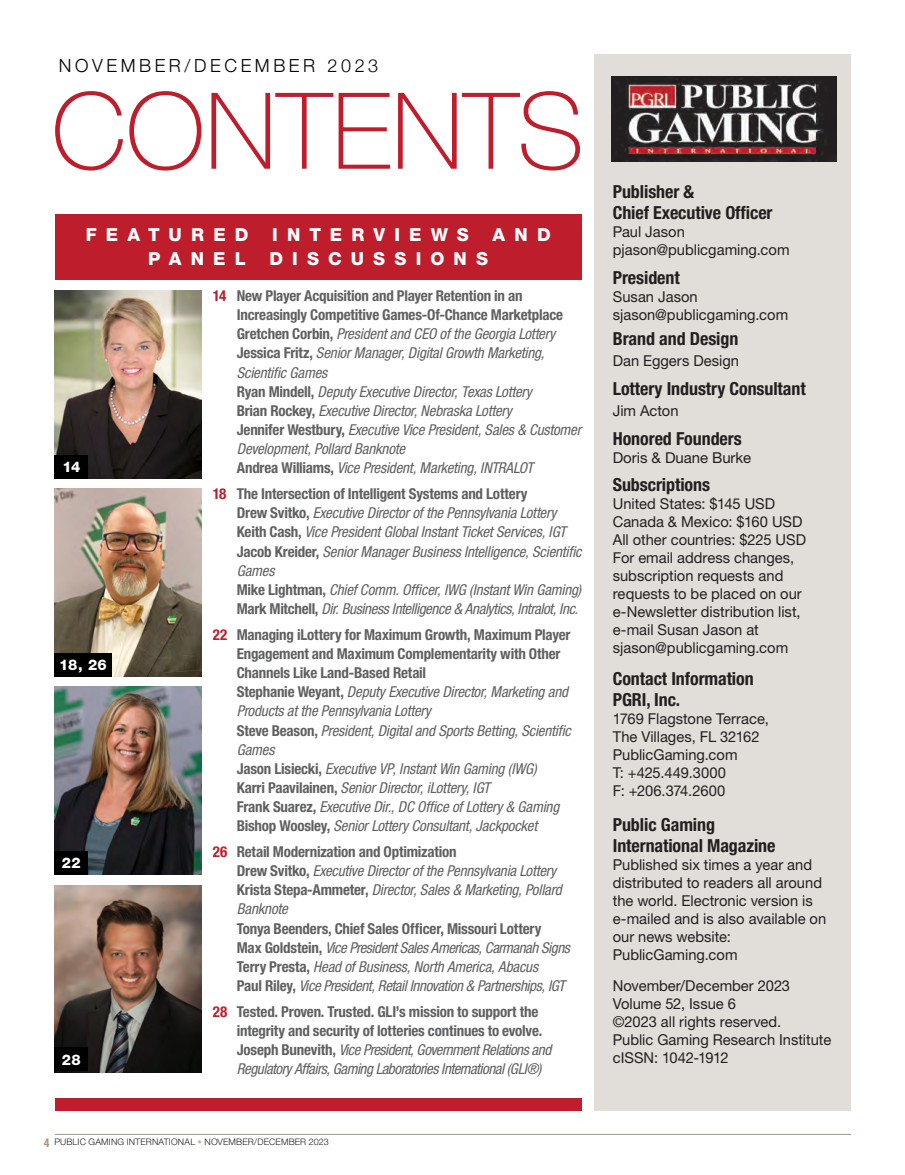
<style>
.page{position:relative;width:905px;height:1175px;background:#fff}
.page>*{position:absolute;margin:0;border:0;box-sizing:border-box;transform-origin:0 0}
.t1{font:100 106.2px "Helvetica Neue";color:#be1d2c}
.Body_Intro_Copy_Sans-Paragraph_-_light{font:700 condensed 18px "Helvetica Neue LT Std";letter-spacing:-.005em;color:#231f20}
.t2{font:800 18px "Helvetica Neue LT Std";letter-spacing:.51em;color:#fff}
.t3{font:300 18px "Helvetica Neue";letter-spacing:.2em;color:#000}
.t4{font:italic condensed 15px/19.2px "Helvetica Neue LT Std";letter-spacing:-.015em;color:#5f6062}
.Body_Intro_Copy_Sans-Paragraph_-_light-2{font:15px "Helvetica Neue LT Std";color:#231f20}
.t5{font:700 condensed 15px/19.2px "Helvetica Neue LT Std";letter-spacing:-.015em;color:#5f6062}
.t6{font:800 14.7px "Helvetica Neue LT Std";letter-spacing:.025em;color:#fff}
.t7{font:300 9px "Helvetica Neue LT Std";letter-spacing:.015em;color:#231f20}
.s1{font-weight:700;font-style:normal;color:#be1d2c}
.s2{font-weight:700;font-style:normal}
.s3{color:#be1d2c}
.s4{font-weight:400;font-style:italic}
.s5{font-weight:700;font-stretch:condensed;font-size:12px;color:#a19689}
.s6{color:#beb6ad}
</style>
<div class="page">
<hr style="left:55px;top:1134px;width:795px;height:1px;background:#a19689">
<div style="left:594px;top:54px;width:256px;height:1056px;background:#e1ded9"></div>
<img style="left:611px;top:76px;width:225px;height:86px">
<div style="left:55px;top:1098px;width:526px;height:12px;background:#be1d2c"></div>
<div style="left:55px;top:214px;width:527px;height:65px;background:#be1d2c"></div>
<img style="left:54px;top:290px;width:147px;height:188px">
<img style="left:54px;top:488px;width:147px;height:188px">
<img style="left:54px;top:686px;width:147px;height:188px">
<img style="left:54px;top:885px;width:147px;height:187px">
<div style="left:54px;top:455px;width:34px;height:23px;background:#000"></div>
<div style="left:54px;top:653px;width:58px;height:23px;background:#000"></div>
<div style="left:54px;top:851px;width:34px;height:23px;background:#000"></div>
<div style="left:54px;top:1047px;width:34px;height:24px;background:#000"></div>
<p class="t3" style="left:59px;top:51px;width:321px">NOVEMBER/DECEMBER 2023</p>
<p class="t1" style="left:51px;top:50px;width:534px">CONTENTS</p>
<p class="t2" style="left:86px;top:224px;width:164px">FEATURED</p>
<p class="t2" style="left:272px;top:224px;width:198px">INTERVIEWS</p>
<p class="t2" style="left:492px;top:224px;width:60px">AND</p>
<p class="t2" style="left:148px;top:248px;width:99px">PANEL</p>
<p class="t2" style="left:269px;top:248px;width:220px">DISCUSSIONS</p>
<p class="t6" style="left:62px;top:458px;width:20px">14</p>
<p class="t6" style="left:59px;top:656px;width:49px">18, 26</p>
<p class="t6" style="left:62px;top:854px;width:20px">22</p>
<p class="t6" style="left:62px;top:1050px;width:20px">28</p>
<p class="t4" style="left:237px;top:286px;width:346px;text-indent:-24px"><span class="s1">14</span> <span class="s2">New Player Acquisition and Player Retention in an Increasingly Competitive Games-Of-Chance Marketplace Gretchen Corbin,</span> President and CEO of the Georgia Lottery <span class="s2">Jessica Fritz,</span> Senior Manager, Digital Growth Marketing, Scientific Games<br><span class="s2">Ryan Mindell,</span> Deputy Executive Director, Texas Lottery<br><span class="s2">Brian Rockey,</span> Executive Director, Nebraska Lottery<br><span class="s2">Jennifer Westbury,</span> Executive Vice President, Sales &amp; Customer Development, Pollard Banknote<br><span class="s2">Andrea Williams,</span> Vice President, Marketing, INTRALOT</p>
<p class="t4" style="left:237px;top:484px;width:346px;text-indent:-24px"><span class="s1">18</span> <span class="s2">The Intersection of Intelligent Systems and Lottery<br>Drew Svitko,</span> Executive Director of the Pennsylvania Lottery <span class="s2">Keith Cash,</span> Vice President Global Instant Ticket Services, IGT <span class="s2">Jacob Kreider,</span> Senior Manager Business Intelligence, Scientific Games<br><span class="s2">Mike Lightman,</span> Chief Comm. Officer, IWG (Instant Win Gaming)<br><span class="s2">Mark Mitchell,</span> Dir. Business Intelligence &amp; Analytics, Intralot, Inc.</p>
<p class="t4" style="left:237px;top:625px;width:335px;text-indent:-24px"><span class="s1">22</span> <span class="s2">Managing iLottery for Maximum Growth, Maximum Player Engagement and Maximum Complementarity with Other Channels Like Land-Based Retail<br>Stephanie Weyant,</span> Deputy Executive Director, Marketing and Products at the Pennsylvania Lottery<br><span class="s2">Steve Beason,</span> President, Digital and Sports Betting, Scientific Games<br><span class="s2">Jason Lisiecki,</span> Executive VP, Instant Win Gaming (IWG)<br><span class="s2">Karri Paavilainen,</span> Senior Director, iLottery, IGT<br><span class="s2">Frank Suarez,</span> Executive Dir., DC Office of Lottery &amp; Gaming <span class="s2">Bishop Woosley,</span> Senior Lottery Consultant, Jackpocket</p>
<p class="t4" style="left:237px;top:842px;width:335px;text-indent:-24px"><span class="s1">26</span> <span class="s2">Retail Modernization and Optimization<br>Drew Svitko,</span> Executive Director of the Pennsylvania Lottery <span class="s2">Krista Stepa-Ammeter,</span> Director, Sales &amp; Marketing, Pollard Banknote<br><span class="s2">Tonya Beenders, Chief Sales Officer, Missouri Lottery Max Goldstein,</span> Vice President Sales Americas, Carmanah Signs <span class="s2">Terry Presta,</span> Head of Business, North America, Abacus<br><span class="s2">Paul Riley,</span> Vice President, Retail Innovation &amp; Partnerships, IGT</p>
<p class="t5" style="left:237px;top:1001px;width:316px;text-indent:-24px"><span class="s3">28</span> Tested. Proven. Trusted. GLI’s mission to support the integrity and security of lotteries continues to evolve.<br>Joseph Bunevith, <span class="s4">Vice President, Government Relations and Regulatory Affairs, Gaming Laboratories International (GLI®)</span></p>
<p class="t7" style="left:44px;top:1135px;width:286px"><span class="s5">4</span> PUBLIC GAMING INTERNATIONAL <span class="s6">•</span> NOVEMBER/DECEMBER 2023</p>
<p class="Body_Intro_Copy_Sans-Paragraph_-_light" style="left:612px;top:181px;width:83px">Publisher &amp;</p>
<p class="Body_Intro_Copy_Sans-Paragraph_-_light" style="left:612px;top:202px;width:161px">Chief Executive Officer</p>
<p class="Body_Intro_Copy_Sans-Paragraph_-_light-2" style="left:612px;top:223px;width:74px">Paul Jason</p>
<p class="Body_Intro_Copy_Sans-Paragraph_-_light-2" style="left:612px;top:241px;width:178px">pjason@publicgaming.com</p>
<p class="Body_Intro_Copy_Sans-Paragraph_-_light" style="left:612px;top:267px;width:68px">President</p>
<p class="Body_Intro_Copy_Sans-Paragraph_-_light-2" style="left:612px;top:288px;width:86px">Susan Jason</p>
<p class="Body_Intro_Copy_Sans-Paragraph_-_light-2" style="left:612px;top:306px;width:177px">sjason@publicgaming.com</p>
<p class="Body_Intro_Copy_Sans-Paragraph_-_light" style="left:612px;top:327px;width:127px">Brand and Design</p>
<p class="Body_Intro_Copy_Sans-Paragraph_-_light-2" style="left:612px;top:351px;width:128px">Dan Eggers Design</p>
<p class="Body_Intro_Copy_Sans-Paragraph_-_light" style="left:612px;top:377px;width:194px">Lottery Industry Consultant</p>
<p class="Body_Intro_Copy_Sans-Paragraph_-_light-2" style="left:612px;top:401px;width:67px">Jim Acton</p>
<p class="Body_Intro_Copy_Sans-Paragraph_-_light" style="left:612px;top:427px;width:130px">Honored Founders</p>
<p class="Body_Intro_Copy_Sans-Paragraph_-_light-2" style="left:612px;top:448px;width:140px">Doris &amp; Duane Burke</p>
<p class="Body_Intro_Copy_Sans-Paragraph_-_light" style="left:612px;top:474px;width:99px">Subscriptions</p>
<p class="Body_Intro_Copy_Sans-Paragraph_-_light-2" style="left:612px;top:495px;width:164px">United States: $145 USD</p>
<p class="Body_Intro_Copy_Sans-Paragraph_-_light-2" style="left:612px;top:513px;width:191px">Canada &amp; Mexico: $160 USD</p>
<p class="Body_Intro_Copy_Sans-Paragraph_-_light-2" style="left:612px;top:531px;width:195px">All other countries: $225 USD</p>
<p class="Body_Intro_Copy_Sans-Paragraph_-_light-2" style="left:612px;top:549px;width:183px">For email address changes,</p>
<p class="Body_Intro_Copy_Sans-Paragraph_-_light-2" style="left:612px;top:567px;width:172px">subscription requests and</p>
<p class="Body_Intro_Copy_Sans-Paragraph_-_light-2" style="left:612px;top:585px;width:190px">requests to be placed on our</p>
<p class="Body_Intro_Copy_Sans-Paragraph_-_light-2" style="left:612px;top:603px;width:189px">e-Newsletter distribution list,</p>
<p class="Body_Intro_Copy_Sans-Paragraph_-_light-2" style="left:612px;top:621px;width:148px">e-mail Susan Jason at</p>
<p class="Body_Intro_Copy_Sans-Paragraph_-_light-2" style="left:612px;top:639px;width:177px">sjason@publicgaming.com</p>
<p class="Body_Intro_Copy_Sans-Paragraph_-_light" style="left:612px;top:668px;width:142px">Contact Information</p>
<p class="Body_Intro_Copy_Sans-Paragraph_-_light" style="left:612px;top:689px;width:69px">PGRI, Inc.</p>
<p class="Body_Intro_Copy_Sans-Paragraph_-_light-2" style="left:612px;top:710px;width:158px">1769 Flagstone Terrace,</p>
<p class="Body_Intro_Copy_Sans-Paragraph_-_light-2" style="left:612px;top:728px;width:148px">The Villages, FL 32162</p>
<p class="Body_Intro_Copy_Sans-Paragraph_-_light-2" style="left:612px;top:746px;width:126px">PublicGaming.com</p>
<p class="Body_Intro_Copy_Sans-Paragraph_-_light-2" style="left:612px;top:764px;width:115px">T: +425.449.3000</p>
<p class="Body_Intro_Copy_Sans-Paragraph_-_light-2" style="left:612px;top:782px;width:114px">F: +206.374.2600</p>
<p class="Body_Intro_Copy_Sans-Paragraph_-_light" style="left:612px;top:813px;width:104px">Public Gaming</p>
<p class="Body_Intro_Copy_Sans-Paragraph_-_light" style="left:612px;top:834px;width:164px">International Magazine</p>
<p class="Body_Intro_Copy_Sans-Paragraph_-_light-2" style="left:612px;top:855px;width:201px">Published six times a year and</p>
<p class="Body_Intro_Copy_Sans-Paragraph_-_light-2" style="left:612px;top:873px;width:211px">distributed to readers all around</p>
<p class="Body_Intro_Copy_Sans-Paragraph_-_light-2" style="left:612px;top:891px;width:201px">the world. Electronic version is</p>
<p class="Body_Intro_Copy_Sans-Paragraph_-_light-2" style="left:612px;top:909px;width:215px">e-mailed and is also available on</p>
<p class="Body_Intro_Copy_Sans-Paragraph_-_light-2" style="left:612px;top:927px;width:119px">our news website:</p>
<p class="Body_Intro_Copy_Sans-Paragraph_-_light-2" style="left:612px;top:945px;width:126px">PublicGaming.com</p>
<p class="Body_Intro_Copy_Sans-Paragraph_-_light-2" style="left:612px;top:977px;width:179px">November/December 2023</p>
<p class="Body_Intro_Copy_Sans-Paragraph_-_light-2" style="left:612px;top:995px;width:125px">Volume 52, Issue 6</p>
<p class="Body_Intro_Copy_Sans-Paragraph_-_light-2" style="left:612px;top:1013px;width:170px">©2023 all rights reserved.</p>
<p class="Body_Intro_Copy_Sans-Paragraph_-_light-2" style="left:612px;top:1031px;width:220px">Public Gaming Research Institute</p>
<p class="Body_Intro_Copy_Sans-Paragraph_-_light-2" style="left:612px;top:1049px;width:117px">cISSN: 1042-1912</p>
</div>
